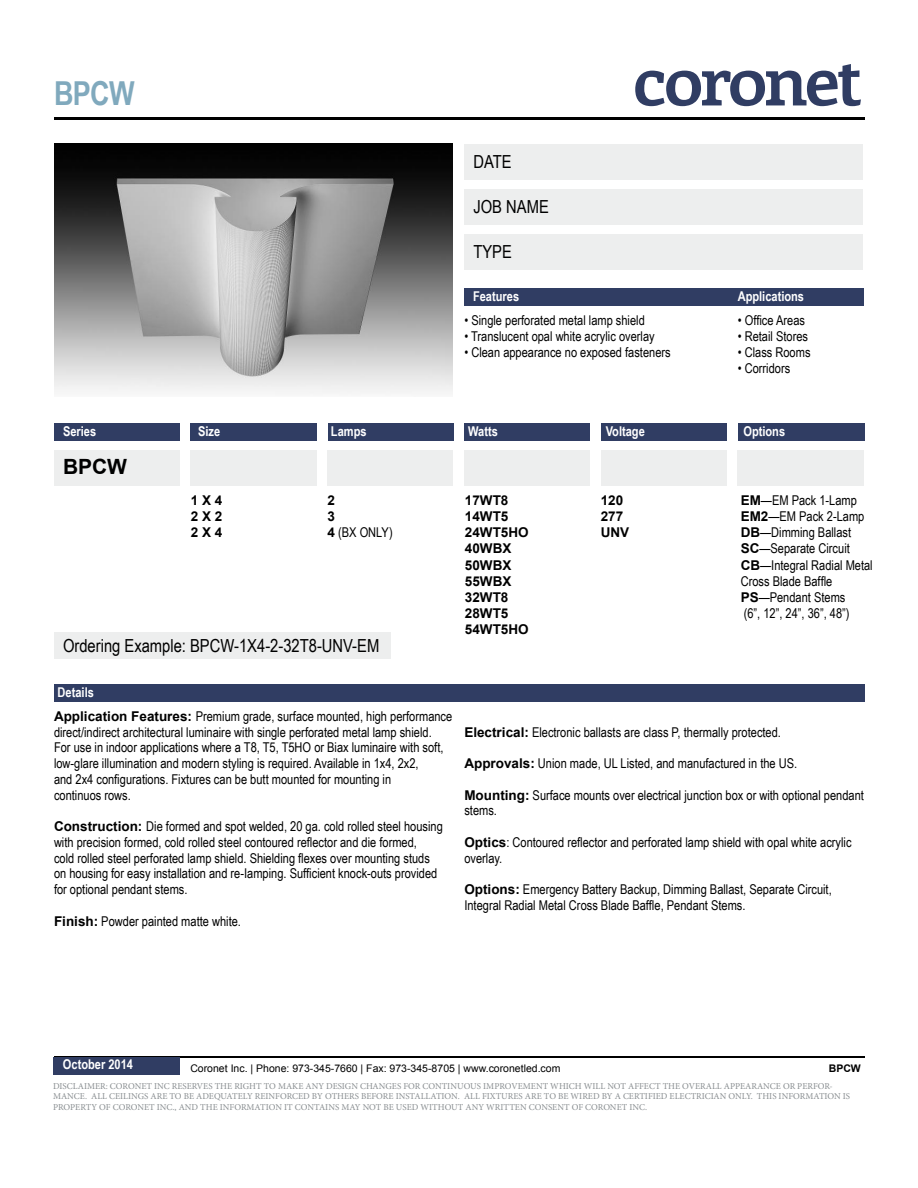
<style>
.page{position:relative;width:918px;height:1188px;background:#fff}
.page>*{position:absolute;margin:0;border:0;box-sizing:border-box;transform-origin:0 0}
.t1{font:700 33px "Arial Narrow";color:#80a9bd}
.t2{font:700 21px "Arial";color:#000}
.t3{font:18px "Arial Narrow";color:#000}
.t4{font:13.5px/15.8px "Arial Narrow";color:#000}
.t5{font:700 13.5px "Arial Narrow";color:#fff}
.t6{font:700 13.5px/16.2px "Arial";color:#000}
.t7{font:10.5px "Arial";color:#000}
.t8{font:700 10.5px "Arial";color:#000}
.t9{font:9px/10.8px "Minion Pro";color:#888d90}
.s1{font-family:"Arial";font-weight:700}
</style>
<div class="page">
<div style="left:54px;top:632px;width:337px;height:27px;background:#edeeee"></div>
<div style="left:54px;top:423px;width:126px;height:18px;background:#303d63"></div>
<div style="left:191px;top:423px;width:126px;height:18px;background:#303d63"></div>
<div style="left:328px;top:423px;width:126px;height:18px;background:#303d63"></div>
<div style="left:464px;top:423px;width:126px;height:18px;background:#303d63"></div>
<div style="left:601px;top:423px;width:126px;height:18px;background:#303d63"></div>
<div style="left:738px;top:423px;width:126px;height:18px;background:#303d63"></div>
<hr style="left:54px;top:117px;width:810px;height:3px;background:#000">
<svg style="left:635px;top:64px;width:226px;height:42px"></svg>
<div style="left:464px;top:144px;width:399px;height:36px;background:#edeeee"></div>
<div style="left:464px;top:189px;width:399px;height:36px;background:#edeeee"></div>
<div style="left:464px;top:234px;width:399px;height:36px;background:#edeeee"></div>
<div style="left:54px;top:450px;width:126px;height:36px;background:#edeeee"></div>
<div style="left:191px;top:450px;width:126px;height:36px;background:#edeeee"></div>
<div style="left:327px;top:450px;width:126px;height:36px;background:#edeeee"></div>
<div style="left:464px;top:450px;width:126px;height:36px;background:#edeeee"></div>
<div style="left:601px;top:450px;width:126px;height:36px;background:#edeeee"></div>
<div style="left:738px;top:450px;width:126px;height:36px;background:#edeeee"></div>
<div style="left:54px;top:684px;width:810px;height:18px;background:#303d63"></div>
<div style="left:464px;top:288px;width:400px;height:18px;background:#303d63"></div>
<hr style="left:54px;top:1057px;width:810px;height:1px;background:#000">
<div style="left:54px;top:1057px;width:126px;height:18px;background:#303d63"></div>
<img style="left:54px;top:144px;width:399px;height:249px">
<h1 class="t1" style="left:54px;top:81px;width:82px">BPCW</h1>
<h3 class="t3" style="left:473px;top:155px;width:40px">DATE</h3>
<h3 class="t3" style="left:473px;top:200px;width:77px">JOB NAME</h3>
<h3 class="t3" style="left:473px;top:245px;width:40px">TYPE</h3>
<p class="t5" style="left:473px;top:291px;width:48px">Features</p>
<p class="t4" style="left:464px;top:312px;width:182px">• Single perforated metal lamp shield</p>
<p class="t4" style="left:464px;top:328px;width:192px">• Translucent opal white acrylic overlay</p>
<p class="t4" style="left:464px;top:344px;width:208px">• Clean appearance no exposed fasteners</p>
<p class="t5" style="left:747px;top:291px;width:68px">Applications</p>
<p class="t5" style="left:738px;top:291px;width:68px">Applications</p>
<p class="t4" style="left:738px;top:312px;width:69px">• Office Areas</p>
<p class="t4" style="left:738px;top:328px;width:72px">• Retail Stores</p>
<p class="t4" style="left:738px;top:344px;width:74px">• Class Rooms</p>
<p class="t4" style="left:738px;top:360px;width:54px">• Corridors</p>
<p class="t5" style="left:63px;top:426px;width:35px">Series</p>
<p class="t5" style="left:198px;top:426px;width:24px">Size</p>
<p class="t5" style="left:331px;top:426px;width:37px">Lamps</p>
<p class="t5" style="left:468px;top:426px;width:31px">Watts</p>
<p class="t5" style="left:606px;top:426px;width:41px">Voltage</p>
<p class="t5" style="left:743px;top:426px;width:43px">Options</p>
<h2 class="t2" style="left:63px;top:459px;width:66px">BPCW</h2>
<p class="t6" style="left:191px;top:493px;width:33px;text-align:justify">1 X 4<br>2 X 2<br>2 X 4</p>
<p class="t6" style="left:328px;top:493px;width:9px">2<br>3</p>
<p class="t4" style="left:328px;top:526px;width:67px"><span class="s1">4</span> (BX ONLY)</p>
<h3 class="t3" style="left:63px;top:639px;width:318px">Ordering Example: BPCW-1X4-2-32T8-UNV-EM</h3>
<p class="t6" style="left:465px;top:493px;width:65px">17WT8<br>14WT5<br>24WT5HO<br>40WBX<br>50WBX<br>55WBX<br>32WT8<br>28WT5<br>54WT5HO</p>
<p class="t6" style="left:601px;top:493px;width:30px">120<br>277<br>UNV</p>
<p class="t4" style="left:741px;top:491px;width:134px;line-height:16.2px"><span class="s1">EM</span>—EM Pack 1-Lamp<br><span class="s1">EM2</span>—EM Pack 2-Lamp<br><span class="s1">DB</span>—Dimming Ballast<br><span class="s1">SC</span>—Separate Circuit<br><span class="s1">CB</span>—Integral Radial Metal<br>Cross Blade Baffle<br><span class="s1">PS</span>—Pendant Stems<br>(6”, 12”, 24”, 36”, 48”)</p>
<p class="t5" style="left:58px;top:688px;width:38px">Details</p>
<p class="t4" style="left:54px;top:709px;width:400px"><span class="s1">Application Features:</span> Premium grade, surface mounted, high performance direct/indirect architectural luminaire with single perforated metal lamp shield.<br>For use in indoor applications where a T8, T5, T5HO or Biax luminaire with soft, low-glare illumination and modern styling is required. Available in 1x4, 2x2,<br>and 2x4 configurations. Fixtures can be butt mounted for mounting in<br>continuos rows.</p>
<p class="t4" style="left:54px;top:820px;width:390px"><span class="s1">Construction:</span> Die formed and spot welded, 20 ga. cold rolled steel housing with precision formed, cold rolled steel contoured reflector and die formed,<br>cold rolled steel perforated lamp shield. Shielding flexes over mounting studs on housing for easy installation and re-Iamping. Sufficient knock-outs provided for optional pendant stems.</p>
<p class="t4" style="left:54px;top:914px;width:189px"><span class="s1">Finish:</span> Powder painted matte white.</p>
<p class="t4" style="left:464px;top:725px;width:318px"><span class="s1">Electrical:</span> Electronic ballasts are class P, thermally protected.</p>
<p class="t4" style="left:464px;top:757px;width:334px"><span class="s1">Approvals:</span> Union made, UL Listed, and manufactured in the US.</p>
<p class="t4" style="left:464px;top:788px;width:401px"><span class="s1">Mounting:</span> Surface mounts over electrical junction box or with optional pendant stems.</p>
<p class="t4" style="left:464px;top:834px;width:389px"><span class="s1">Optics</span>: Contoured reflector and perforated lamp shield with opal white acrylic overlay.</p>
<p class="t4" style="left:464px;top:881px;width:369px"><span class="s1">Options:</span> Emergency Battery Backup, Dimming Ballast, Separate Circuit,<br>Integral Radial Metal Cross Blade Baffle, Pendant Stems.</p>
<p class="t5" style="left:63px;top:1060px;width:72px">October 2014</p>
<p class="t7" style="left:190px;top:1064px;width:372px">Coronet Inc. | Phone: 973-345-7660 | Fax: 973-345-8705 | www.coronetled.com</p>
<p class="t8" style="left:829px;top:1064px;width:34px">BPCW</p>
<p class="t9" style="left:53px;top:1081px;width:799px">DISCLAIMER: CORONET INC RESERVES THE RIGHT TO MAKE ANY DESIGN CHANGES FOR CONTINUOUS IMPROVEMENT WHICH WILL NOT AFFECT THE OVERALL APPEARANCE OR PERFOR-<br>MANCE. ALL CEILINGS ARE TO BE ADEQUATELY REINFORCED BY OTHERS BEFORE INSTALLATION. ALL FIXTURES ARE TO BE WIRED BY A CERTIFIED ELECTRICIAN ONLY. THIS INFORMATION IS<br>PROPERTY OF CORONET INC., AND THE INFORMATION IT CONTAINS MAY NOT BE USED WITHOUT ANY WRITTEN CONSENT OF CORONET INC.</p>
</div>
